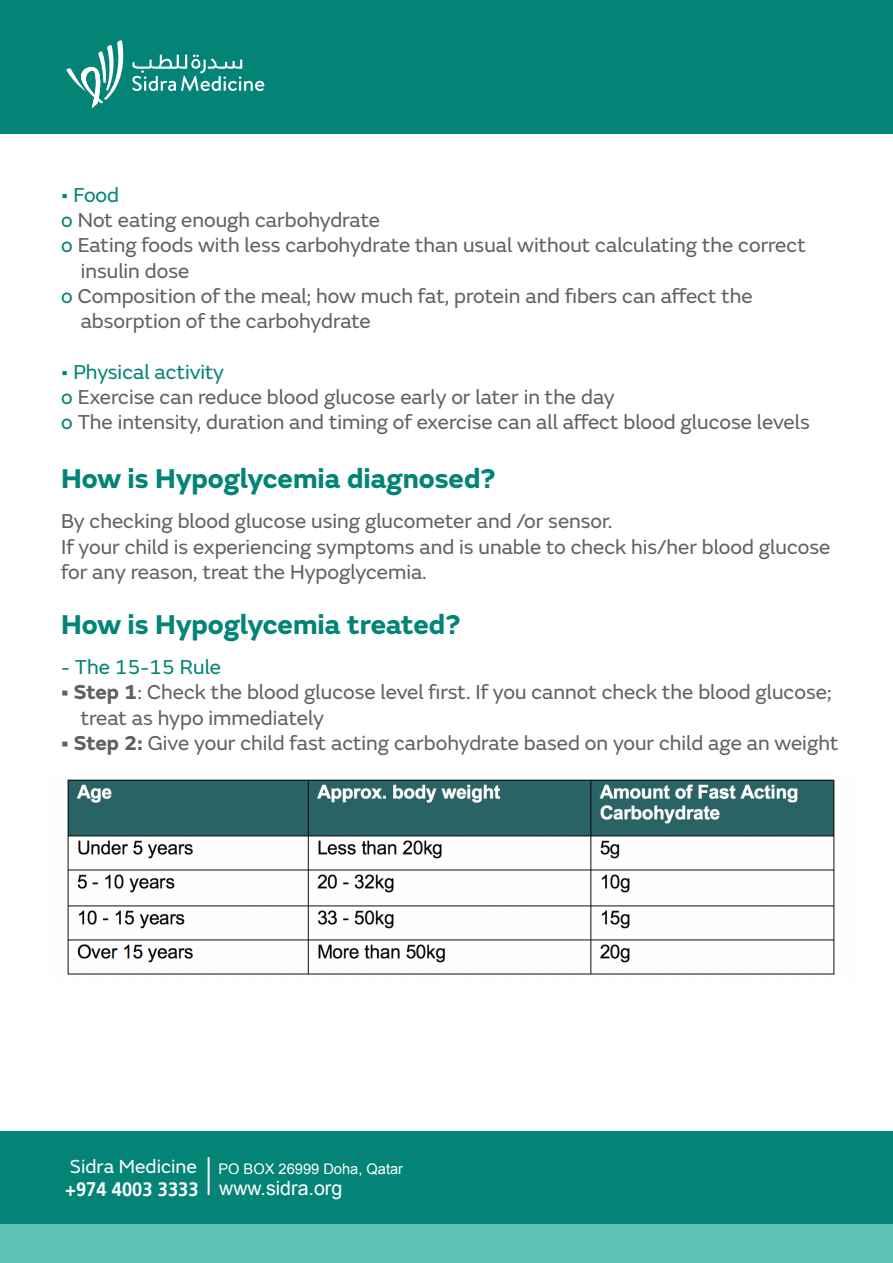
<style>
.page{position:relative;width:893px;height:1263px;background:#fff}
.page>*{position:absolute;margin:0;border:0;box-sizing:border-box;transform-origin:0 0}
.t1{font:700 28.35px "FS Emeric";color:#038477}
.t2{font:21px/25.2px "FS Emeric";color:#606161}
.t3{font:21px "FS Emeric";color:#038477}
.t4{font:19.65px "Arial";color:#fff}
.t5{font:14.7px "Arial";color:#fff}
.s1{color:#038477}
.s2{font-weight:700}
.s3{font-family:"FS Emeric";font-size:19.65px}
.s4{font-family:"Frutiger LT Arabic 65";font-weight:700}
</style>
<div class="page">
<div style="left:0;top:0;width:893px;height:134px;background:#038477"></div>
<div style="left:0;top:1131px;width:893px;height:96px;background:#038477"></div>
<div style="left:0;top:1225px;width:893px;height:38px;background:#5ec3b4"></div>
<hr style="left:208px;top:1157px;width:2px;height:38px;background:#fff">
<svg style="left:66px;top:40px;width:58px;height:68px"></svg>
<svg style="left:132px;top:55px;width:132px;height:36px"></svg>
<img style="left:67px;top:779px;width:768px;height:196px">
<p class="t3" style="left:61px;top:180px;width:59px">• Food</p>
<p class="t2" style="left:61px;top:206px;width:320px"><span class="s1">o</span> Not eating enough carbohydrate</p>
<p class="t2" style="left:61px;top:232px;width:746px"><span class="s1">o</span> Eating foods with less carbohydrate than usual without calculating the correct</p>
<p class="t2" style="left:81px;top:257px;width:110px">insulin dose</p>
<p class="t2" style="left:61px;top:282px;width:693px"><span class="s1">o</span> Composition of the meal; how much fat, protein and fibers can affect the</p>
<p class="t2" style="left:81px;top:307px;width:292px">absorption of the carbohydrate</p>
<p class="t2" style="left:61px;top:358px;width:750px"><span class="s1">• Physical activity<br>o</span> Exercise can reduce blood glucose early or later in the day<br><span class="s1">o</span> The intensity, duration and timing of exercise can all affect blood glucose levels</p>
<h1 class="t1" style="left:61px;top:456px;width:436px">How is Hypoglycemia diagnosed?</h1>
<p class="t2" style="left:61px;top:508px;width:771px">By checking blood glucose using glucometer and /or sensor.<br>If your child is experiencing symptoms and is unable to check his/her blood glucose for any reason, treat the Hypoglycemia.</p>
<h1 class="t1" style="left:61px;top:602px;width:401px">How is Hypoglycemia treated?</h1>
<p class="t3" style="left:61px;top:652px;width:161px">- The 15-15 Rule</p>
<p class="t2" style="left:81px;top:679px;width:752px;text-indent:-19px"><span class="s2">• Step 1</span>: Check the blood glucose level first. If you cannot check the blood glucose; treat as hypo immediately</p>
<p class="t2" style="left:61px;top:729px;width:779px"><span class="s2">• Step 2:</span> Give your child fast acting carbohydrate based on your child age an weight</p>
<p class="t5" style="left:70px;top:1159px;width:335px"><span class="s3">Sidra Medicine</span> PO BOX 26999 Doha, Qatar</p>
<p class="t4" style="left:65px;top:1175px;width:279px"><span class="s4">+974 4003 3333</span> www.sidra.org</p>
</div>
